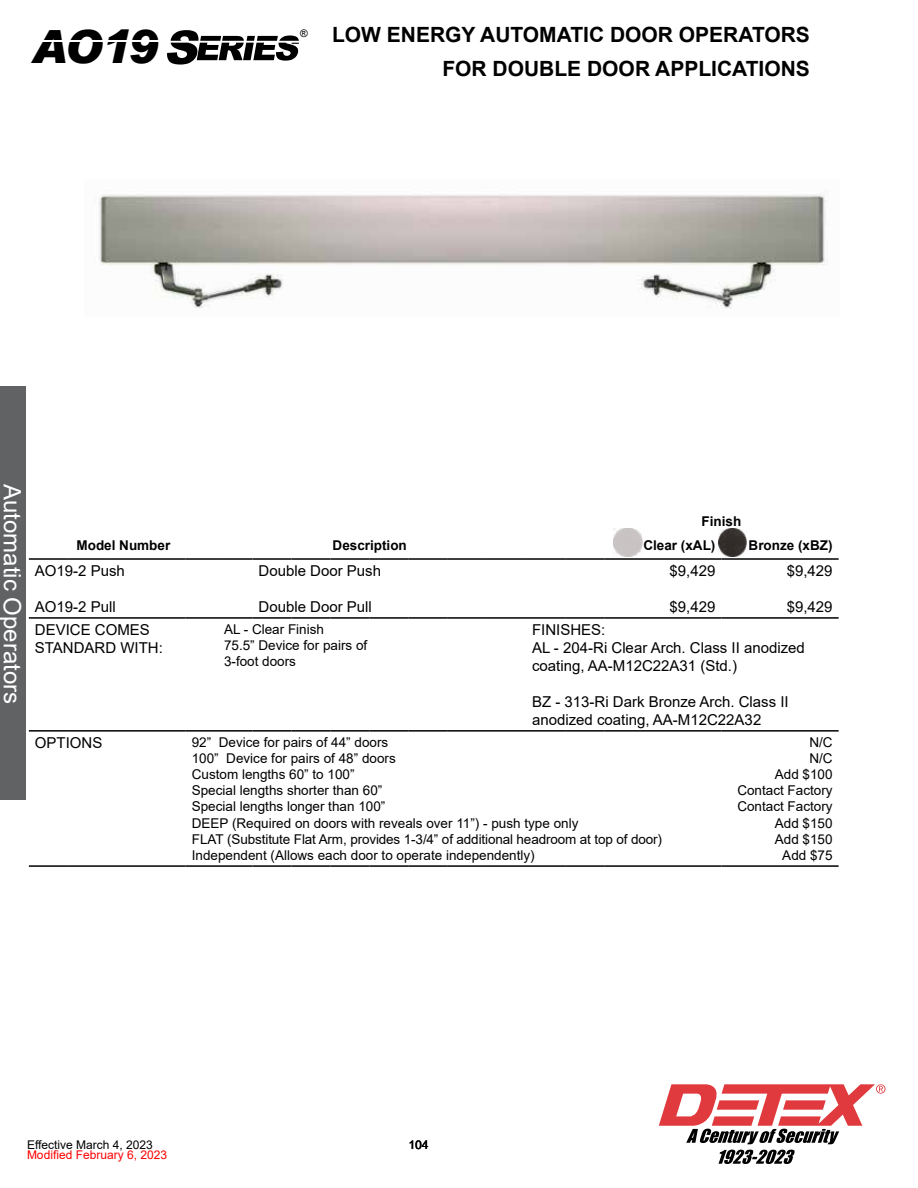
<style>
.page{position:relative;width:918px;height:1188px;background:#fff}
.page>*{position:absolute;margin:0;border:0;box-sizing:border-box;transform-origin:0 0}
.t1{font:italic 900 45.75px "Arial";color:#000}
.t2{font:24px "Arial";color:#fff}
.t3{font:700 21px/33.6px "Arial";color:#000;text-align:right}
.t4{font:15px/18px "Arial";color:#000}
.t5{font:13.5px/16.2px "Arial";color:#000}
.t6{font:700 13.5px "Arial";color:#000}
.t7{font:12px "Arial";color:#000}
.t8{font:12px "Arial";color:#f00}
.t9{font:10.35px "Arial";color:#000}
</style>
<div class="page">
<svg style="left:719px;top:1150px;width:76px;height:14px"></svg>
<svg style="left:659px;top:1084px;width:226px;height:60px"></svg>
<img style="left:99px;top:194px;width:729px;height:114px">
<hr style="left:29px;top:558px;width:39px;height:2px;background:#000">
<hr style="left:68px;top:558px;width:39px;height:2px;background:#000">
<hr style="left:107px;top:558px;width:79px;height:2px;background:#000">
<hr style="left:186px;top:558px;width:32px;height:2px;background:#000">
<hr style="left:218px;top:558px;width:35px;height:2px;background:#000">
<hr style="left:253px;top:558px;width:39px;height:2px;background:#000">
<hr style="left:292px;top:558px;width:39px;height:2px;background:#000">
<hr style="left:331px;top:558px;width:39px;height:2px;background:#000">
<hr style="left:370px;top:558px;width:39px;height:2px;background:#000">
<hr style="left:409px;top:558px;width:39px;height:2px;background:#000">
<hr style="left:448px;top:558px;width:39px;height:2px;background:#000">
<hr style="left:487px;top:558px;width:39px;height:2px;background:#000">
<hr style="left:526px;top:558px;width:39px;height:2px;background:#000">
<hr style="left:565px;top:558px;width:39px;height:2px;background:#000">
<hr style="left:604px;top:558px;width:117px;height:2px;background:#000">
<hr style="left:721px;top:558px;width:118px;height:2px;background:#000">
<hr style="left:29px;top:617px;width:39px;height:2px;background:#000">
<hr style="left:68px;top:617px;width:39px;height:2px;background:#000">
<hr style="left:107px;top:617px;width:79px;height:2px;background:#000">
<hr style="left:186px;top:617px;width:32px;height:2px;background:#000">
<hr style="left:218px;top:617px;width:35px;height:2px;background:#000">
<hr style="left:253px;top:617px;width:39px;height:2px;background:#000">
<hr style="left:292px;top:617px;width:39px;height:2px;background:#000">
<hr style="left:331px;top:617px;width:39px;height:2px;background:#000">
<hr style="left:370px;top:617px;width:39px;height:2px;background:#000">
<hr style="left:409px;top:617px;width:39px;height:2px;background:#000">
<hr style="left:448px;top:617px;width:39px;height:2px;background:#000">
<hr style="left:487px;top:617px;width:39px;height:2px;background:#000">
<hr style="left:526px;top:617px;width:39px;height:2px;background:#000">
<hr style="left:565px;top:617px;width:39px;height:2px;background:#000">
<hr style="left:604px;top:617px;width:117px;height:2px;background:#000">
<hr style="left:721px;top:617px;width:118px;height:2px;background:#000">
<hr style="left:29px;top:730px;width:39px;height:2px;background:#000">
<hr style="left:68px;top:730px;width:39px;height:2px;background:#000">
<hr style="left:107px;top:730px;width:79px;height:2px;background:#000">
<hr style="left:186px;top:730px;width:32px;height:2px;background:#000">
<hr style="left:218px;top:730px;width:35px;height:2px;background:#000">
<hr style="left:253px;top:730px;width:39px;height:2px;background:#000">
<hr style="left:292px;top:730px;width:39px;height:2px;background:#000">
<hr style="left:331px;top:730px;width:39px;height:2px;background:#000">
<hr style="left:370px;top:730px;width:39px;height:2px;background:#000">
<hr style="left:409px;top:730px;width:39px;height:2px;background:#000">
<hr style="left:448px;top:730px;width:39px;height:2px;background:#000">
<hr style="left:487px;top:730px;width:39px;height:2px;background:#000">
<hr style="left:526px;top:730px;width:39px;height:2px;background:#000">
<hr style="left:565px;top:730px;width:39px;height:2px;background:#000">
<hr style="left:604px;top:730px;width:117px;height:2px;background:#000">
<hr style="left:721px;top:730px;width:118px;height:2px;background:#000">
<hr style="left:29px;top:865px;width:39px;height:2px;background:#000">
<hr style="left:68px;top:865px;width:39px;height:2px;background:#000">
<hr style="left:107px;top:865px;width:79px;height:2px;background:#000">
<hr style="left:186px;top:865px;width:32px;height:2px;background:#000">
<hr style="left:218px;top:865px;width:35px;height:2px;background:#000">
<hr style="left:253px;top:865px;width:39px;height:2px;background:#000">
<hr style="left:292px;top:865px;width:39px;height:2px;background:#000">
<hr style="left:331px;top:865px;width:39px;height:2px;background:#000">
<hr style="left:370px;top:865px;width:39px;height:2px;background:#000">
<hr style="left:409px;top:865px;width:39px;height:2px;background:#000">
<hr style="left:448px;top:865px;width:39px;height:2px;background:#000">
<hr style="left:487px;top:865px;width:39px;height:2px;background:#000">
<hr style="left:526px;top:865px;width:39px;height:2px;background:#000">
<hr style="left:565px;top:865px;width:39px;height:2px;background:#000">
<hr style="left:604px;top:865px;width:117px;height:2px;background:#000">
<hr style="left:721px;top:865px;width:118px;height:2px;background:#000">
<img style="left:614px;top:529px;width:28px;height:28px">
<img style="left:718px;top:529px;width:29px;height:28px">
<svg style="left:167px;top:30px;width:132px;height:35px"></svg>
<div style="left:0;top:387px;width:26px;height:413px;background:#616264"></div>
<h1 class="t1" style="left:32px;top:19px;width:127px">AO19</h1>
<p class="t9" style="left:300px;top:27px;width:9px">®</p>
<h3 class="t3" style="left:332px;top:18px;width:479px">LOW ENERGY AUTOMATIC DOOR OPERATORS<br>FOR DOUBLE DOOR APPLICATIONS</h3>
<h2 class="t2" style="left:29px;top:484px;width:222px;rotate:90deg">Automatic Operators</h2>
<p class="t6" style="left:702px;top:512px;width:41px">Finish</p>
<p class="t6" style="left:77px;top:536px;width:95px">Model Number</p>
<p class="t6" style="left:333px;top:536px;width:76px">Description</p>
<p class="t6" style="left:643px;top:536px;width:74px">Clear (xAL)</p>
<p class="t6" style="left:749px;top:536px;width:85px">Bronze (xBZ)</p>
<p class="t4" style="left:35px;top:562px;width:92px">AO19-2 Push</p>
<p class="t4" style="left:35px;top:598px;width:82px">AO19-2 Pull</p>
<p class="t4" style="left:670px;top:562px;width:47px">$9,429</p>
<p class="t4" style="left:670px;top:598px;width:47px">$9,429</p>
<p class="t4" style="left:787px;top:562px;width:47px">$9,429</p>
<p class="t4" style="left:787px;top:598px;width:47px">$9,429</p>
<p class="t4" style="left:259px;top:562px;width:124px">Double Door Push</p>
<p class="t4" style="left:259px;top:598px;width:115px">Double Door Pull</p>
<p class="t4" style="left:35px;top:620px;width:130px">DEVICE COMES<br>STANDARD WITH:</p>
<p class="t5" style="left:224px;top:621px;width:145px">AL - Clear Finish<br>75.5” Device for pairs of<br>3-foot doors</p>
<p class="t4" style="left:532px;top:620px;width:274px">FINISHES:<br>AL - 204-Ri Clear Arch. Class II anodized coating, AA-M12C22A31 (Std.)</p>
<p class="t4" style="left:532px;top:692px;width:258px">BZ - 313-Ri Dark Bronze Arch. Class II anodized coating, AA-M12C22A32</p>
<p class="t4" style="left:35px;top:733px;width:69px">OPTIONS</p>
<p class="t5" style="left:192px;top:734px;width:472px">92” Device for pairs of 44” doors<br>100” Device for pairs of 48” doors<br>Custom lengths 60” to 100”<br>Special lengths shorter than 60”<br>Special lengths longer than 100”<br>DEEP (Required on doors with reveals over 11”) - push type only<br>FLAT (Substitute Flat Arm, provides 1-3/4” of additional headroom at top of door)<br>Independent (Allows each door to operate independently)</p>
<p class="t5" style="left:737px;top:734px;width:97px;text-align:right">N/C<br>N/C<br>Add $100<br>Contact Factory<br>Contact Factory<br>Add $150<br>Add $150<br>Add $75</p>
<p class="t7" style="left:27px;top:1136px;width:127px">Effective March 4, 2023</p>
<p class="t7" style="left:408px;top:1136px;width:22px">104</p>
<p class="t8" style="left:27px;top:1147px;width:142px">Modified February 6, 2023</p>
</div>
